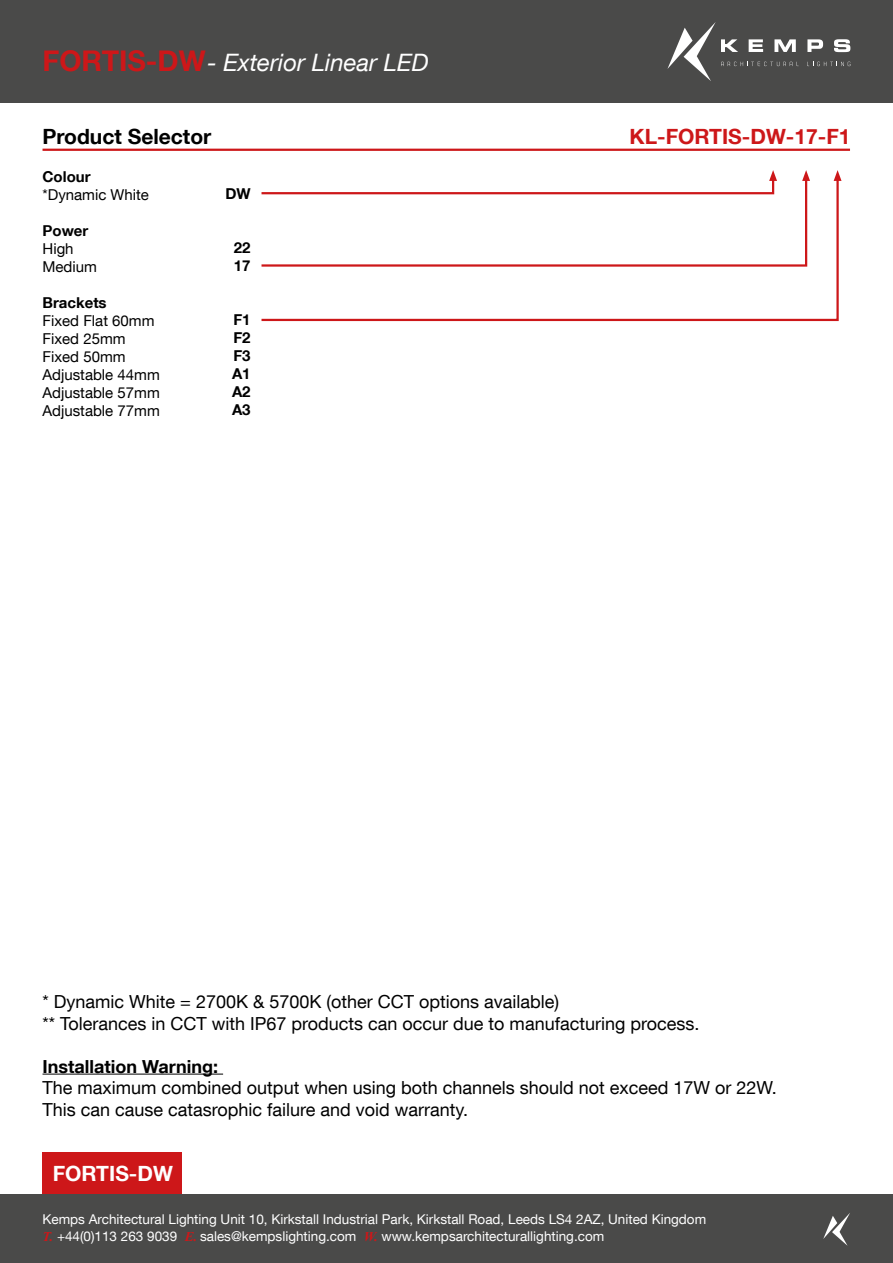
<style>
.page{position:relative;width:893px;height:1263px;background:#fff}
.page>*{position:absolute;margin:0;border:0;box-sizing:border-box;transform-origin:0 0}
.t1{font:italic 24px "Helvetica Neue LT Com";color:#fff}
.t2{font:700 21px "Helvetica Neue LT Com";color:#cd1719}
.t3{font:700 21px "Helvetica Neue LT Com";color:#000}
.t4{font:700 21px "Helvetica Neue LT Com";color:#fff}
.t5{font:18px "Helvetica Neue LT Com";color:#000}
.t6{font:700 18px "Helvetica Neue LT Com";color:#000}
.t7{font:15px "Helvetica Neue LT Com";color:#000}
.t8{font:700 15px "Helvetica Neue LT Com";color:#000}
.t9{font:13.5px/16.2px "Helvetica Neue LT Com";color:#fff}
.s1{font-weight:700;font-style:normal;font-size:28.5px;color:#cd1719}
.s2{font-family:"Times New Roman";font-weight:700;font-style:italic;color:#cd1719}
</style>
<div class="page">
<div style="left:43px;top:1152px;width:139px;height:44px;background:#cd1719"></div>
<div style="left:0;top:0;width:893px;height:102px;background:#4a4a49"></div>
<div style="left:0;top:1194px;width:893px;height:69px;background:#4a4a49"></div>
<svg style="left:823px;top:1213px;width:27px;height:33px"></svg>
<svg style="left:807px;top:39px;width:16px;height:13px"></svg>
<svg style="left:834px;top:39px;width:16px;height:13px"></svg>
<svg style="left:667px;top:22px;width:131px;height:59px"></svg>
<svg style="left:807px;top:62px;width:43px;height:4px"></svg>
<hr style="left:43px;top:149px;width:807px;height:2px;background:#cd1719">
<svg style="left:804px;top:170px;width:5px;height:6px"></svg>
<svg style="left:261px;top:176px;width:578px;height:146px"></svg>
<svg style="left:834px;top:170px;width:7px;height:11px"></svg>
<hr style="left:43px;top:1074px;width:180px;height:1px;background:#000">
<h1 class="t1" style="left:43px;top:48px;width:388px"><span class="s1">FORTIS-DW</span>- Exterior Linear LED</h1>
<p class="t3" style="left:43px;top:123px;width:170px">Product Selector</p>
<p class="t2" style="left:629px;top:123px;width:222px">KL-FORTIS-DW-17-F1</p>
<p class="t8" style="left:43px;top:167px;width:50px">Colour</p>
<p class="t7" style="left:43px;top:185px;width:108px">*Dynamic White</p>
<p class="t8" style="left:43px;top:221px;width:47px">Power</p>
<p class="t7" style="left:43px;top:239px;width:33px">High</p>
<p class="t7" style="left:43px;top:257px;width:56px">Medium</p>
<p class="t8" style="left:43px;top:293px;width:66px">Brackets</p>
<p class="t7" style="left:43px;top:311px;width:113px">Fixed Flat 60mm</p>
<p class="t7" style="left:43px;top:329px;width:85px">Fixed 25mm</p>
<p class="t7" style="left:43px;top:347px;width:85px">Fixed 50mm</p>
<p class="t7" style="left:43px;top:365px;width:119px">Adjustable 44mm</p>
<p class="t7" style="left:43px;top:383px;width:119px">Adjustable 57mm</p>
<p class="t7" style="left:43px;top:401px;width:119px">Adjustable 77mm</p>
<p class="t8" style="left:225px;top:184px;width:27px">DW</p>
<p class="t8" style="left:234px;top:238px;width:18px">22</p>
<p class="t8" style="left:234px;top:256px;width:18px">17</p>
<p class="t8" style="left:233px;top:310px;width:19px">F1</p>
<p class="t8" style="left:233px;top:328px;width:19px">F2</p>
<p class="t8" style="left:233px;top:346px;width:19px">F3</p>
<p class="t8" style="left:232px;top:364px;width:20px">A1</p>
<p class="t8" style="left:232px;top:382px;width:20px">A2</p>
<p class="t8" style="left:232px;top:400px;width:20px">A3</p>
<p class="t5" style="left:43px;top:990px;width:518px">* Dynamic White = 2700K &amp; 5700K (other CCT options available)</p>
<p class="t5" style="left:43px;top:1012px;width:658px">** Tolerances in CCT with IP67 products can occur due to manufacturing process.</p>
<p class="t6" style="left:43px;top:1055px;width:177px">Installation Warning:</p>
<p class="t5" style="left:43px;top:1077px;width:736px">The maximum combined output when using both channels should not exceed 17W or 22W.</p>
<p class="t5" style="left:43px;top:1098px;width:427px">This can cause catasrophic failure and void warranty.</p>
<p class="t4" style="left:53px;top:1160px;width:122px">FORTIS-DW</p>
<p class="t9" style="left:43px;top:1211px;width:665px">Kemps Architectural Lighting Unit 10, Kirkstall Industrial Park, Kirkstall Road, Leeds LS4 2AZ, United Kingdom<br><span class="s2">T.</span> +44(0)113 263 9039 <span class="s2">E.</span> sales@kempslighting.com <span class="s2">W.</span> www.kempsarchitecturallighting.com</p>
</div>
